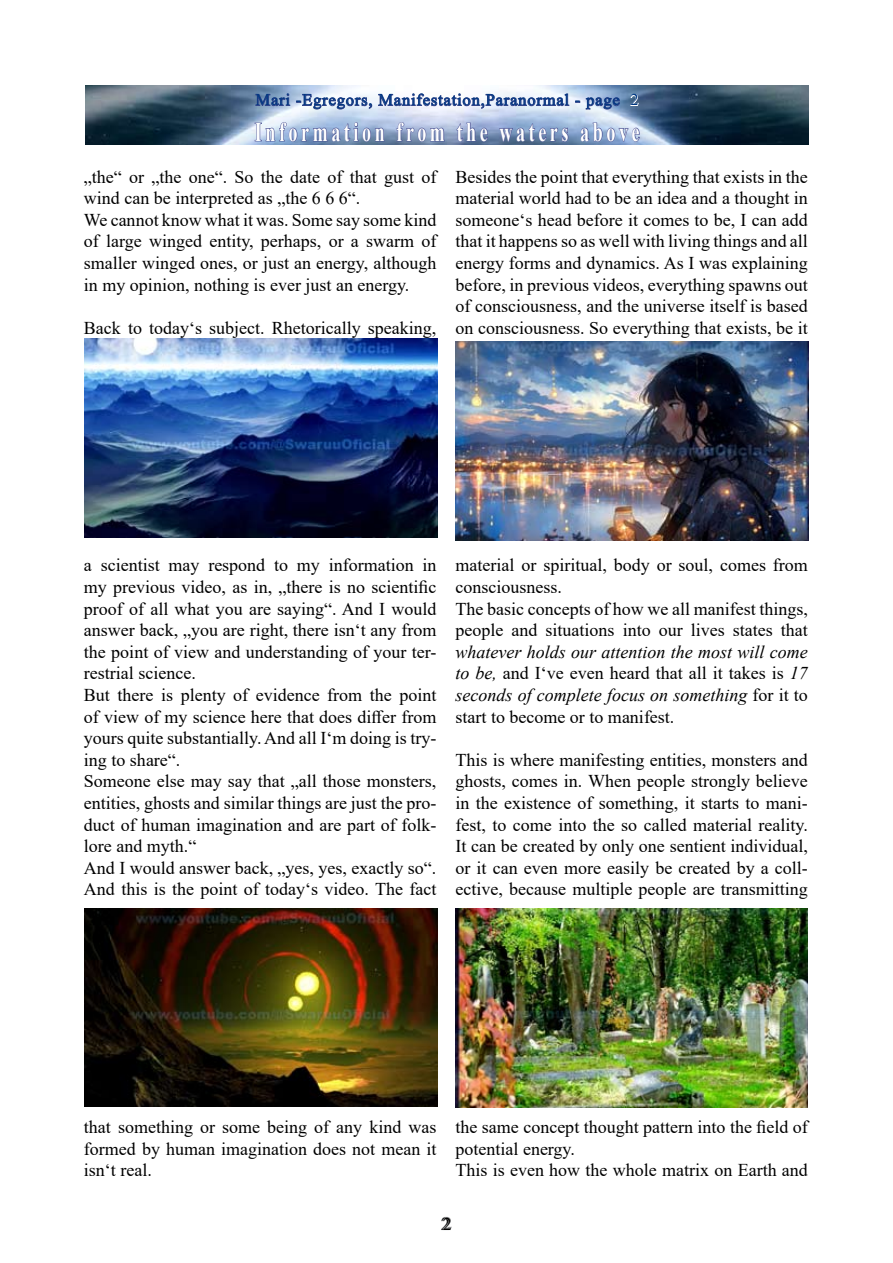
<style>
.page{position:relative;width:893px;height:1263px;background:#fff}
.page>*{position:absolute;margin:0;border:0;box-sizing:border-box;transform-origin:0 0}
.t1{font:700 27px "Times New Roman";letter-spacing:.2em;color:#fff;scale:.67 1}
.t2{font:18px/21.6px "Times New Roman";color:#000}
.t3{font:italic 18px/21.6px "Times New Roman";color:#000;text-align:justify}
.t4{font:16.5px "Times New Roman";letter-spacing:.05em;color:#003882}
.s1{font-style:normal}
</style>
<div class="page">
<img style="left:86px;top:85px;width:723px;height:60px">
<svg style="left:441px;top:1217px;width:11px;height:13px"></svg>
<svg style="left:255px;top:93px;width:36px;height:13px"></svg>
<svg style="left:297px;top:94px;width:75px;height:16px"></svg>
<svg style="left:378px;top:93px;width:192px;height:16px"></svg>
<svg style="left:576px;top:97px;width:44px;height:13px"></svg>
<svg style="left:630px;top:94px;width:9px;height:12px"></svg>
<svg style="left:254px;top:122px;width:131px;height:23px;background:#869cc4"></svg>
<svg style="left:396px;top:122px;width:49px;height:23px"></svg>
<svg style="left:456px;top:122px;width:32px;height:20px"></svg>
<svg style="left:499px;top:123px;width:70px;height:19px"></svg>
<svg style="left:580px;top:122px;width:60px;height:23px"></svg>
<img style="left:85px;top:339px;width:352px;height:198px">
<img style="left:85px;top:908px;width:352px;height:199px">
<img style="left:455px;top:342px;width:353px;height:198px">
<img style="left:455px;top:909px;width:353px;height:198px">
<p class="t4" style="left:256px;top:88px;width:385px">Mari -Egregors, Manifestation,Paranormal - page 2</p>
<h1 class="t1" style="left:255px;top:112px;width:576px">Information from the waters above</h1>
<p class="t2" style="left:84px;top:165px;width:354px">„the“ or „the one“. So the date of that gust of wind can be interpreted as „the 6 6 6“.<br>We cannot know what it was. Some say some kind of large winged entity, perhaps, or a swarm of smaller winged ones, or just an energy, although in my opinion, nothing is ever just an energy.</p>
<p class="t2" style="left:84px;top:316px;width:354px">Back to today‘s subject. Rhetorically speaking,</p>
<p class="t2" style="left:455px;top:165px;width:354px;text-align:justify">Besides the point that everything that exists in the material world had to be an idea and a thought in someone‘s head before it comes to be, I can add that it happens so as well with living things and all energy forms and dynamics. As I was explaining before, in previous videos, everything spawns out of consciousness, and the universe itself is based on consciousness. So everything that exists, be it</p>
<p class="t2" style="left:84px;top:554px;width:354px">a scientist may respond to my information in my previous video, as in, „there is no scientific proof of all what you are saying“. And I would answer back, „you are right, there isn‘t any from the point of view and understanding of your ter&shy;restrial science.<br>But there is plenty of evidence from the point of view of my science here that does differ from yours quite substantially. And all I‘m doing is try&shy;ing to share“.<br>Someone else may say that „all those monsters, entities, ghosts and similar things are just the pro&shy;duct of human imagination and are part of folk&shy;lore and myth.“<br>And I would answer back, „yes, yes, exactly so“.<br>And this is the point of today‘s video. The fact</p>
<p class="t2" style="left:455px;top:554px;width:354px">material or spiritual, body or soul, comes from consciousness.<br>The basic concepts of how we all manifest things, people and situations into our lives states that</p>
<p class="t3" style="left:455px;top:641px;width:354px">whatever holds our attention the most will come to be, <span class="s1">and I‘ve even heard that all it takes is</span> 17 seconds of complete focus on something <span class="s1">for it to start to become or to manifest.</span></p>
<p class="t2" style="left:455px;top:748px;width:354px;text-align:justify">This is where manifesting entities, monsters and ghosts, comes in. When people strongly believe in the existence of something, it starts to mani&shy;fest, to come into the so called material reality.<br>It can be created by only one sentient individual, or it can even more easily be created by a coll&shy;ective, because multiple people are transmitting</p>
<p class="t2" style="left:84px;top:1116px;width:354px;text-align:justify">that something or some being of any kind was formed by human imagination does not mean it isn‘t real.</p>
<p class="t2" style="left:455px;top:1116px;width:354px">the same concept thought pattern into the field of potential energy.<br>This is even how the whole matrix on Earth and</p>
<p class="t2" style="left:443px;top:1212px;width:10px">2</p>
</div>
